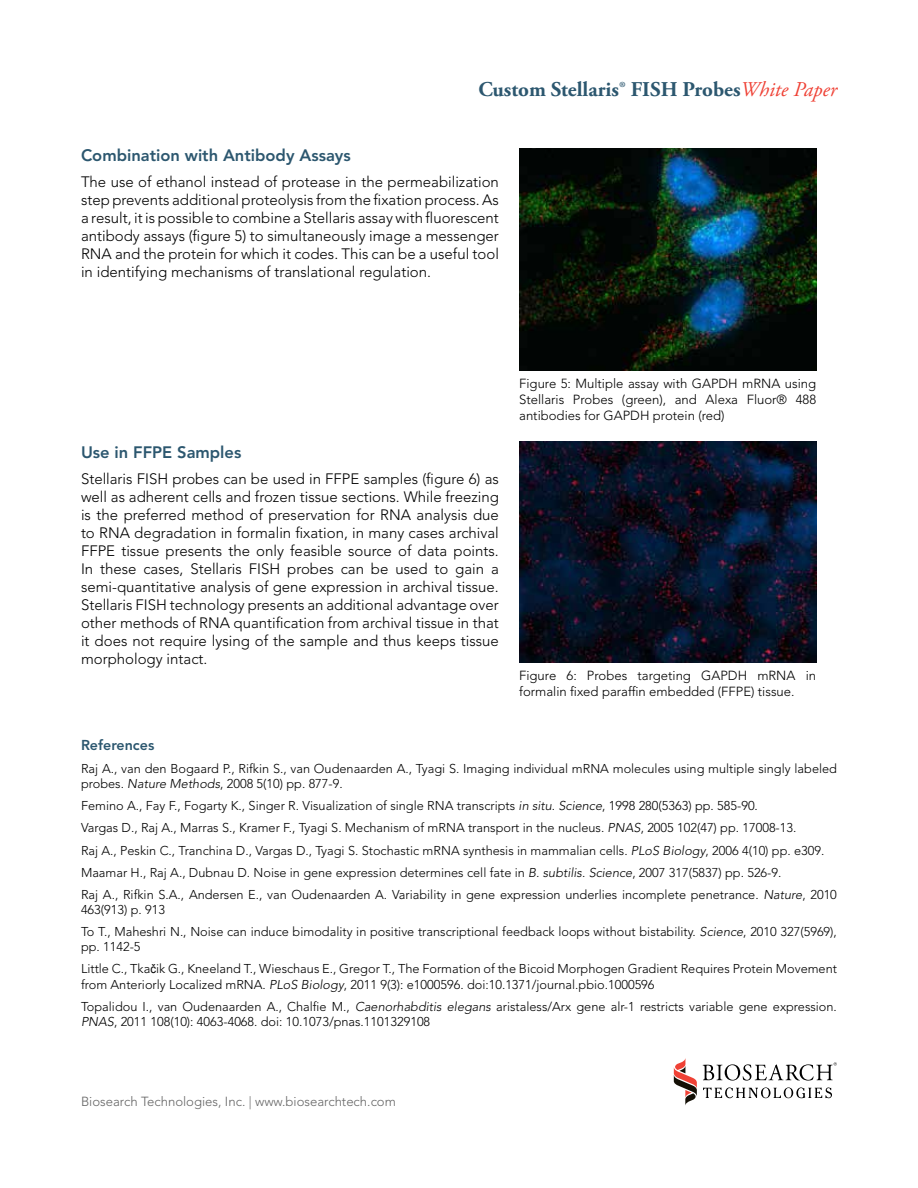
<style>
.page{position:relative;width:918px;height:1188px;background:#fff}
.page>*{position:absolute;margin:0;border:0;box-sizing:border-box;transform-origin:0 0}
.t1{font:700 21px "Adobe Garamond Pro";color:#2c576f}
.t2{font:800 16.5px "Avenir LT Std";color:#2c576f}
.t3{font:300 15px/18px "Avenir LT Std";color:#000;text-align:justify}
.t4{font:800 14.25px "Avenir LT Std";color:#2c576f}
.t5{font:300 13.2px/15.8px "Avenir LT Std";color:#000;text-align:justify}
.t6{font:300 13.2px "Avenir LT Std";color:#656565}
.t7{font:300 12.75px/22px "Avenir LT Std";color:#000}
.s1{font-weight:400}
.s2{font-weight:400;font-style:italic;color:#ef4135}
.s3{font-style:italic}
.s4{font-family:"Arial Narrow";font-weight:400;font-size:12.3px}
</style>
<div class="page">
<svg style="left:703px;top:1087px;width:129px;height:11px"></svg>
<svg style="left:674px;top:1058px;width:23px;height:47px"></svg>
<svg style="left:703px;top:1062px;width:134px;height:19px"></svg>
<img style="left:519px;top:148px;width:297px;height:222px">
<img style="left:519px;top:441px;width:297px;height:222px">
<h1 class="t1" style="left:478px;top:77px;width:360px">Custom Stellaris<span class="s1">®</span> FISH Probes<span class="s2">White Paper</span></h1>
<p class="t2" style="left:81px;top:145px;width:271px">Combination with Antibody Assays</p>
<p class="t3" style="left:81px;top:173px;width:420px">The use of ethanol instead of protease in the permeabilization step prevents additional proteolysis from the fixation process. As a result, it is possible to combine a Stellaris assay with fluorescent antibody assays (figure 5) to simultaneously image a messenger RNA and the protein for which it codes. This can be a useful tool in identifying mechanisms of translational regulation.</p>
<p class="t2" style="left:81px;top:442px;width:162px">Use in FFPE Samples</p>
<p class="t3" style="left:81px;top:470px;width:419px">Stellaris FISH probes can be used in FFPE samples (figure 6) as well as adherent cells and frozen tissue sections. While freezing is the preferred method of preservation for RNA analysis due to RNA degradation in formalin fixation, in many cases archival FFPE tissue presents the only feasible source of data points.<br>In these cases, Stellaris FISH probes can be used to gain a semi-quantitative analysis of gene expression in archival tissue.<br>Stellaris FISH technology presents an additional advantage over other methods of RNA quantification from archival tissue in that it does not require lysing of the sample and thus keeps tissue morphology intact.</p>
<p class="t5" style="left:519px;top:376px;width:299px">Figure 5: Multiple assay with GAPDH mRNA using Stellaris Probes (green), and Alexa Fluor® 488 antibodies for GAPDH protein (red)</p>
<p class="t5" style="left:519px;top:668px;width:299px">Figure 6: Probes targeting GAPDH mRNA in formalin fixed paraffin embedded (FFPE) tissue.</p>
<p class="t4" style="left:81px;top:736px;width:75px">References</p>
<p class="t7" style="left:81px;top:761px;width:758px;line-height:15.3px">Raj A., van den Bogaard P., Rifkin S., van Oudenaarden A., Tyagi S. Imaging individual mRNA molecules using multiple singly labeled probes. <span class="s3">Nature Methods</span>, 2008 5(10) pp. 877-9.</p>
<p class="t7" style="left:81px;top:795px;width:757px">Femino A., Fay F., Fogarty K., Singer R. Visualization of single RNA transcripts <span class="s3">in situ</span>. <span class="s3">Science</span>, 1998 280(5363) pp. 585-90.<br>Vargas D., Raj A., Marras S., Kramer F., Tyagi S. Mechanism of mRNA transport in the nucleus. <span class="s3">PNAS</span>, 2005 102(47) pp. 17008-13.<br>Raj A., Peskin C., Tranchina D., Vargas D., Tyagi S. Stochastic mRNA synthesis in mammalian cells. <span class="s3">PLoS Biology</span>, 2006 4(10) pp. e309.<br>Maamar H., Raj A., Dubnau D. Noise in gene expression determines cell fate in <span class="s3">B. subtilis</span>. <span class="s3">Science</span>, 2007 317(5837) pp. 526-9.<br>Raj A., Rifkin S.A., Andersen E., van Oudenaarden A. Variability in gene expression underlies incomplete penetrance. <span class="s3">Nature</span>, 2010</p>
<p class="t7" style="left:81px;top:899px;width:757px">463(913) p. 913<br>To T., Maheshri N., Noise can induce bimodality in positive transcriptional feedback loops without bistability. <span class="s3">Science</span>, 2010 327(5969),</p>
<p class="t7" style="left:81px;top:936px;width:758px">pp. 1142-5<br>Little C., Tka<span class="s4">č</span>ik G., Kneeland T., Wieschaus E., Gregor T., The Formation of the Bicoid Morphogen Gradient Requires Protein Movement</p>
<p class="t7" style="left:81px;top:973px;width:757px">from Anteriorly Localized mRNA. <span class="s3">PLoS Biology</span>, 2011 9(3): e1000596. doi:10.1371/journal.pbio.1000596<br>Topalidou I., van Oudenaarden A., Chalfie M., <span class="s3">Caenorhabditis elegans</span> aristaless/Arx gene alr-1 restricts variable gene expression.</p>
<p class="t7" style="left:81px;top:1011px;width:351px"><span class="s3">PNAS</span>, 2011 108(10): 4063-4068. doi: 10.1073/pnas.1101329108</p>
<p class="t6" style="left:81px;top:1093px;width:316px">Biosearch Technologies, Inc. | www.biosearchtech.com</p>
</div>
